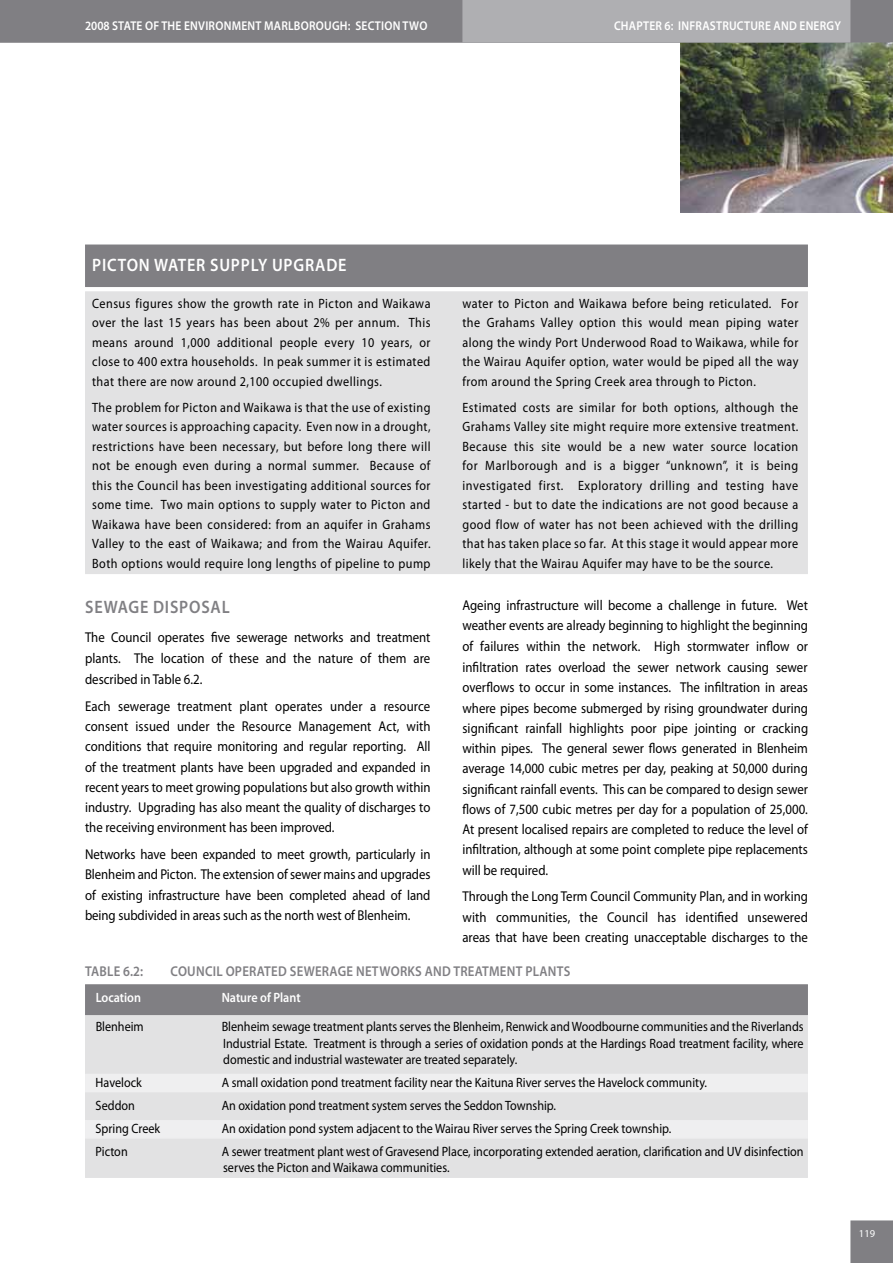
<style>
.page{position:relative;width:893px;height:1263px;background:#fff}
.page>*{position:absolute;margin:0;border:0;box-sizing:border-box;transform-origin:0 0}
.t1{font:600 18px "Myriad Pro";letter-spacing:.05em;color:#fff;scale:.9 1}
.t2{font:600 18px "Myriad Pro";letter-spacing:.05em;color:#807f83;scale:.9 1}
.t3{font:14.25px/20.4px "Myriad Pro";color:#000;text-align:justify;scale:.9 1}
.t4{font:600 14.25px "Myriad Pro";letter-spacing:.02em;color:#807f83;scale:.9 1}
.t5{font:13.5px/19.5px "Myriad Pro";color:#000;text-align:justify;scale:.9 1}
.t6{font:600 13.5px "Myriad Pro";color:#fff;scale:.9 1}
.t7{font:600 12.75px "Myriad Pro";letter-spacing:.02em;color:#fff;scale:.9 1}
.t8{font:10.5px "Myriad Pro";color:#fff}
</style>
<div class="page">
<div style="left:850px;top:1220px;width:43px;height:43px;background:#807f83"></div>
<img style="left:680px;top:43px;width:213px;height:170px">
<svg style="left:0;top:0;width:893px;height:43px;background:#949497"></svg>
<div style="left:85px;top:291px;width:723px;height:283px;background:#e2e2e3"></div>
<div style="left:85px;top:244px;width:723px;height:43px;background:#807f83;border:2px solid #807f83"></div>
<div style="left:85px;top:1013px;width:723px;height:165px;background:#e2e2e3"></div>
<div style="left:85px;top:984px;width:723px;height:31px;background:#807f83;border:2px solid #807f83"></div>
<div style="left:85px;top:1074px;width:723px;height:18px;background:#efeff0"></div>
<div style="left:85px;top:1120px;width:723px;height:18px;background:#efeff0"></div>
<p class="t7" style="left:85px;top:18px;width:382px">2008 STATE OF THE ENVIRONMENT MARLBOROUGH: SECTION TWO</p>
<p class="t7" style="left:614px;top:18px;width:254px">CHAPTER 6: INFRASTRUCTURE AND ENERGY</p>
<h1 class="t1" style="left:92px;top:254px;width:272px">PICTON WATER SUPPLY UPGRADE</h1>
<p class="t5" style="left:92px;top:293px;width:378px">Census figures show the growth rate in Picton and Waikawa over the last 15 years has been about 2% per annum. This means around 1,000 additional people every 10 years, or close to 400 extra households. In peak summer it is estimated that there are now around 2,100 occupied dwellings.</p>
<p class="t5" style="left:92px;top:397px;width:378px">The problem for Picton and Waikawa is that the use of existing water sources is approaching capacity. Even now in a drought, restrictions have been necessary, but before long there will not be enough even during a normal summer. Because of this the Council has been investigating additional sources for some time. Two main options to supply water to Picton and Waikawa have been considered: from an aquifer in Grahams Valley to the east of Waikawa; and from the Wairau Aquifer.<br>Both options would require long lengths of pipeline to pump</p>
<p class="t5" style="left:462px;top:293px;width:375px">water to Picton and Waikawa before being reticulated. For the Grahams Valley option this would mean piping water along the windy Port Underwood Road to Waikawa, while for the Wairau Aquifer option, water would be piped all the way from around the Spring Creek area through to Picton.</p>
<p class="t5" style="left:462px;top:397px;width:375px">Estimated costs are similar for both options, although the Grahams Valley site might require more extensive treatment.<br>Because this site would be a new water source location for Marlborough and is a bigger “unknown”, it is being investigated first. Exploratory drilling and testing have started - but to date the indications are not good because a good flow of water has not been achieved with the drilling that has taken place so far. At this stage it would appear more likely that the Wairau Aquifer may have to be the source.</p>
<p class="t3" style="left:462px;top:595px;width:386px">Ageing infrastructure will become a challenge in future. Wet weather events are already beginning to highlight the beginning of failures within the network. High stormwater inflow or infiltration rates overload the sewer network causing sewer overflows to occur in some instances. The infiltration in areas where pipes become submerged by rising groundwater during significant rainfall highlights poor pipe jointing or cracking within pipes. The general sewer flows generated in Blenheim average 14,000 cubic metres per day, peaking at 50,000 during significant rainfall events. This can be compared to design sewer flows of 7,500 cubic metres per day for a population of 25,000.<br>At present localised repairs are completed to reduce the level of infiltration, although at some point complete pipe replacements will be required.</p>
<p class="t3" style="left:462px;top:886px;width:385px">Through the Long Term Council Community Plan, and in working with communities, the Council has identified unsewered areas that have been creating unacceptable discharges to the</p>
<p class="t4" style="left:85px;top:962px;width:541px">TABLE 6.2: COUNCIL OPERATED SEWERAGE NETWORKS AND TREATMENT PLANTS</p>
<p class="t6" style="left:96px;top:989px;width:52px">LOCATION</p>
<p class="t6" style="left:222px;top:989px;width:89px">NATURE OF PLANT</p>
<p class="t5" style="left:96px;top:1017px;width:55px">Blenheim</p>
<p class="t5" style="left:222px;top:1018px;width:648px;line-height:16.5px">Blenheim sewage treatment plants serves the Blenheim, Renwick and Woodbourne communities and the Riverlands Industrial Estate. Treatment is through a series of oxidation ponds at the Hardings Road treatment facility, where domestic and industrial wastewater are treated separately.</p>
<p class="t5" style="left:96px;top:1073px;width:53px">Havelock</p>
<p class="t5" style="left:222px;top:1073px;width:541px">A small oxidation pond treatment facility near the Kaituna River serves the Havelock community.</p>
<p class="t5" style="left:96px;top:1095px;width:45px">Seddon</p>
<p class="t5" style="left:222px;top:1095px;width:373px">An oxidation pond treatment system serves the Seddon Township.</p>
<p class="t5" style="left:96px;top:1118px;width:73px">Spring Creek</p>
<p class="t5" style="left:222px;top:1118px;width:501px">An oxidation pond system adjacent to the Wairau River serves the Spring Creek township.</p>
<p class="t5" style="left:96px;top:1141px;width:37px">Picton</p>
<p class="t5" style="left:222px;top:1143px;width:648px;line-height:16.5px">A sewer treatment plant west of Gravesend Place, incorporating extended aeration, clarification and UV disinfection serves the Picton and Waikawa communities.</p>
<h1 class="t2" style="left:85px;top:595px;width:162px">SEWAGE DISPOSAL</h1>
<p class="t3" style="left:85px;top:627px;width:385px;line-height:21px">The Council operates five sewerage networks and treatment plants. The location of these and the nature of them are described in Table 6.2.</p>
<p class="t3" style="left:85px;top:696px;width:386px">Each sewerage treatment plant operates under a resource consent issued under the Resource Management Act, with conditions that require monitoring and regular reporting. All of the treatment plants have been upgraded and expanded in recent years to meet growing populations but also growth within industry. Upgrading has also meant the quality of discharges to the receiving environment has been improved.</p>
<p class="t3" style="left:85px;top:844px;width:385px">Networks have been expanded to meet growth, particularly in Blenheim and Picton. The extension of sewer mains and upgrades of existing infrastructure have been completed ahead of land being subdivided in areas such as the north west of Blenheim.</p>
<p class="t8" style="left:859px;top:1227px;width:18px">119</p>
</div>
